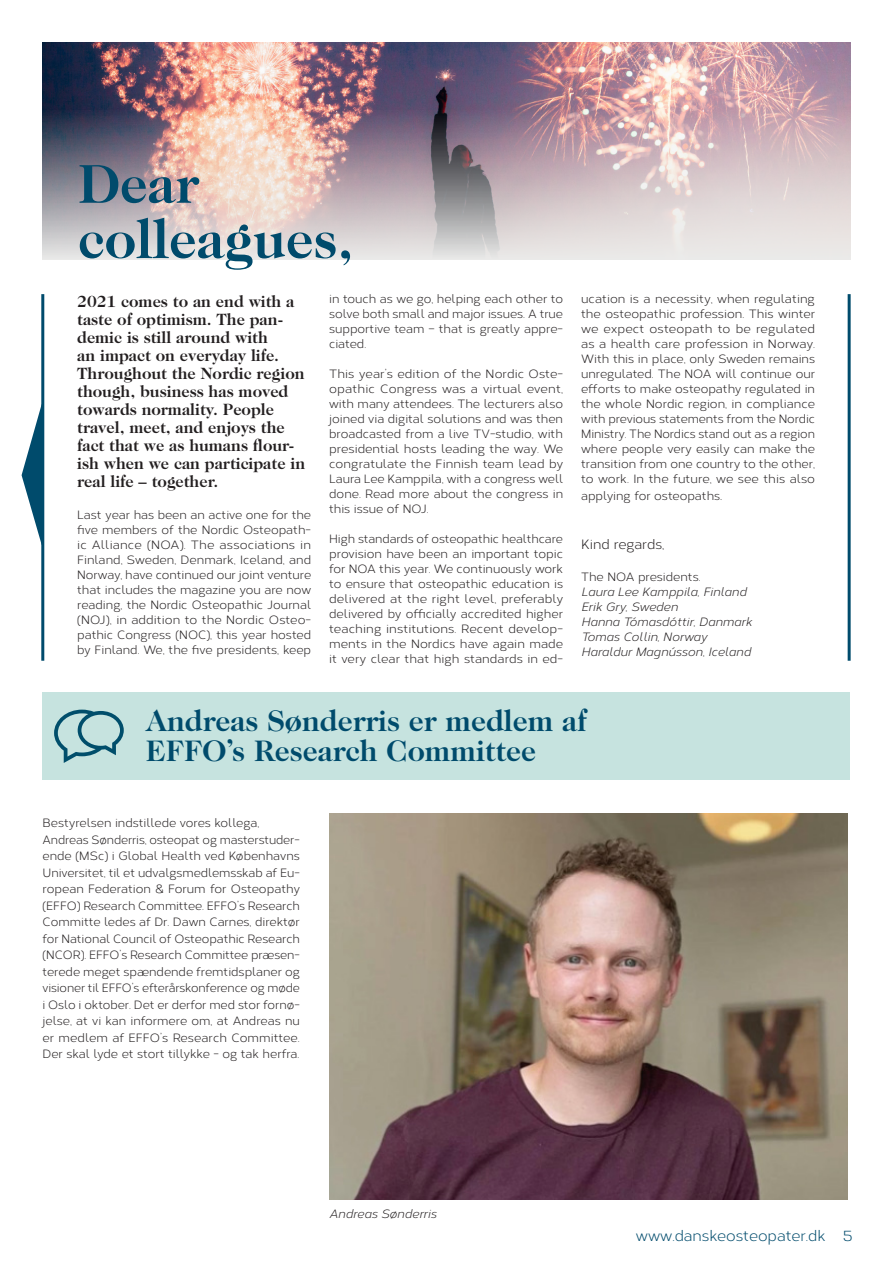
<style>
.page{position:relative;width:893px;height:1263px;background:#fff}
.page>*{position:absolute;margin:0;border:0;box-sizing:border-box;transform-origin:0 0}
.Tittel{font:700 55.35px "Caslon Two Twenty Four";color:#004b6c}
.Tittel-2{font:700 30px "Caslon Two Twenty Four";color:#004b6c}
.Tittel-3{font:700 16.5px/18px "Caslon Two Twenty Four";color:#231f20}
.t1{font:15px "Corbert";color:#004b6c}
.Brødtekst{font:13.5px "Corbert";color:#231f20}
.Brødtekst-2{font:12px/15px "Corbert";color:#231f20;text-align:justify}
.Brødtekst-3{font:italic 12px "Corbert";color:#231f20}
.s1{font-size:13.5px}
</style>
<div class="page">
<svg style="left:22px;top:407px;width:19px;height:135px"></svg>
<hr style="left:41px;top:294px;width:3px;height:367px;background:#004b6c">
<hr style="left:848px;top:294px;width:3px;height:367px;background:#004b6c">
<img style="left:42px;top:43px;width:809px;height:217px">
<div style="left:42px;top:693px;width:808px;height:87px;background:#c6e3df"></div>
<svg style="left:54px;top:710px;width:70px;height:53px"></svg>
<img style="left:329px;top:814px;width:519px;height:385px">
<p class="Tittel" style="left:78px;top:151px;width:122px">Dear</p>
<p class="Tittel" style="left:78px;top:207px;width:277px">colleagues,</p>
<p class="Tittel-3" style="left:77px;top:292px;width:229px">2021 comes to an end with a taste of optimism. The pan&shy;demic is still around with<br>an impact on everyday life.<br>Throughout the Nordic region though, business has moved towards normality. People travel, meet, and enjoys the fact that we as humans flour&shy;ish when we can participate in real life – together.</p>
<p class="Brødtekst-2" style="left:77px;top:506px;width:236px">Last year has been an active one for the five members of the Nordic Osteopath&shy;ic Alliance (NOA). The associations in Finland, Sweden, Denmark, Iceland, and Norway, have continued our joint venture that includes the magazine you are now reading, the Nordic Osteopathic Journal (NOJ), in addition to the Nordic Osteo&shy;pathic Congress (NOC), this year hosted by Finland. We, the five presidents, keep</p>
<p class="Brødtekst-2" style="left:329px;top:291px;width:235px">in touch as we go, helping each other to solve both small and major issues. A true supportive team – that is greatly appre&shy;ciated.</p>
<p class="Brødtekst-2" style="left:329px;top:366px;width:236px">This year’s edition of the Nordic Oste&shy;opathic Congress was a virtual event, with many attendees. The lecturers also joined via digital solutions and was then broadcasted from a live TV-studio, with presidential hosts leading the way. We congratulate the Finnish team lead by Laura Lee Kamppila, with a congress well done. Read more about the congress in this issue of NOJ.</p>
<p class="Brødtekst-2" style="left:329px;top:531px;width:236px">High standards of osteopathic healthcare provision have been an important topic for NOA this year. We continuously work to ensure that osteopathic education is delivered at the right level, preferably delivered by officially accredited higher teaching institutions. Recent develop&shy;ments in the Nordics have again made it very clear that high standards in ed-</p>
<p class="Brødtekst-2" style="left:581px;top:291px;width:236px">ucation is a necessity, when regulating the osteopathic profession. This winter we expect osteopath to be regulated as a health care profession in Norway.<br>With this in place, only Sweden remains unregulated. The NOA will continue our efforts to make osteopathy regulated in the whole Nordic region, in compliance with previous statements from the Nordic Ministry. The Nordics stand out as a region where people very easily can make the transition from one country to the other, to work. In the future, we see this also</p>
<p class="Brødtekst-2" style="left:581px;top:487px;width:143px">applying for osteopaths<span class="s1">.</span></p>
<p class="Brødtekst" style="left:581px;top:535px;width:85px">Kind regards,</p>
<p class="Brødtekst-2" style="left:581px;top:568px;width:121px">The NOA presidents.</p>
<p class="Brødtekst-3" style="left:581px;top:583px;width:167px">Laura Lee Kamppila, Finland</p>
<p class="Brødtekst-3" style="left:581px;top:598px;width:98px">Erik Gry, Sweden</p>
<p class="Brødtekst-3" style="left:581px;top:613px;width:173px">Hanna Tómasdóttir, Danmark</p>
<p class="Brødtekst-3" style="left:581px;top:628px;width:127px">Tomas Collin, Norway</p>
<p class="Brødtekst-3" style="left:581px;top:643px;width:171px">Haraldur Magnússon, Iceland</p>
<p class="Tittel-2" style="left:146px;top:703px;width:442px">Andreas Sønderris er medlem af</p>
<p class="Tittel-2" style="left:146px;top:733px;width:392px">EFFO’s Research Committee</p>
<p class="Brødtekst-2" style="left:43px;top:815px;width:218px">Bestyrelsen indstillede vores kollega,</p>
<p class="Brødtekst-2" style="left:43px;top:831px;width:259px;line-height:16.5px">Andreas Sønderris, osteopat og masterstuder&shy;ende (MSc) i Global Health ved Københavns Universitet, til et udvalgsmedlemsskab af Eu&shy;ropean Federation &amp; Forum for Osteopathy (EFFO) Research Committee. EFFO’s Research Committe ledes af Dr. Dawn Carnes, direktør for National Council of Osteopathic Research (NCOR). EFFO’s Research Committee præsen&shy;terede meget spændende fremtidsplaner og visioner til EFFO’s efterårskonference og møde i Oslo i oktober. Det er derfor med stor fornø&shy;jelse, at vi kan informere om, at Andreas nu er medlem af EFFO’s Research Committee.<br>Der skal lyde et stort tillykke - og tak herfra.</p>
<p class="Brødtekst-3" style="left:329px;top:1205px;width:109px">Andreas Sønderris</p>
<p class="t1" style="left:636px;top:1225px;width:218px">www.danskeosteopater.dk 5</p>
</div>
